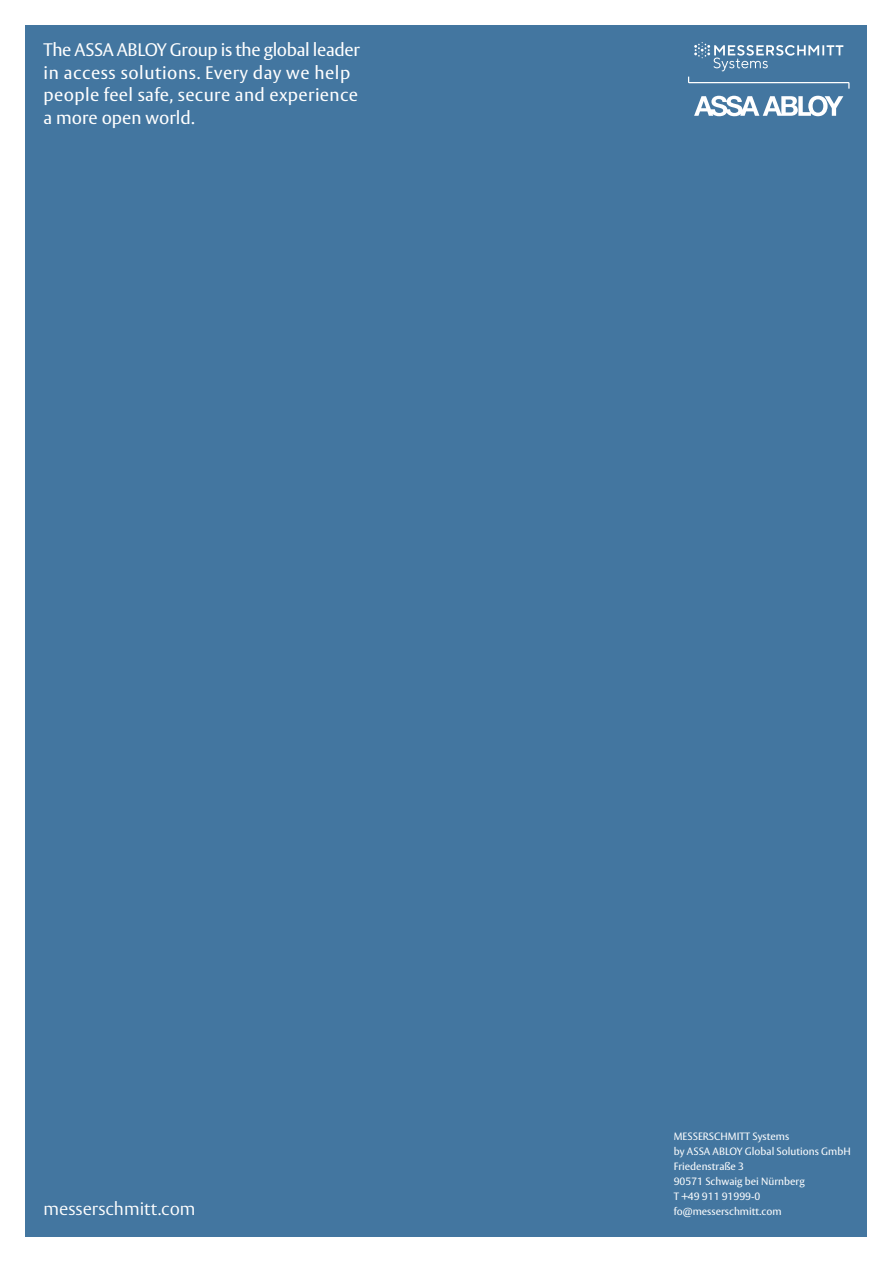
<style>
.page{position:relative;width:893px;height:1263px;background:#fff}
.page>*{position:absolute;margin:0;border:0;box-sizing:border-box;transform-origin:0 0}
.t1{font:18px/22.5px "ASSA Vesta";letter-spacing:.02em;color:#fff}
.t2{font:300 18px "ASSA Vesta";color:#fff}
.t3{font:10.5px/15px "ASSA Vesta";color:#fff}
</style>
<div class="page">
<div style="left:26px;top:26px;width:841px;height:1211px;background:#4376a0"></div>
<svg style="left:694px;top:96px;width:149px;height:20px"></svg>
<svg style="left:688px;top:77px;width:161px;height:12px"></svg>
<svg style="left:694px;top:42px;width:149px;height:29px"></svg>
<h1 class="t1" style="left:44px;top:40px;width:318px">The ASSA ABLOY Group is the global leader in access solutions. Every day we help people feel safe, secure and experience a more open world.</h1>
<h1 class="t2" style="left:44px;top:1198px;width:153px">messerschmitt.com</h1>
<p class="t3" style="left:674px;top:1129px;width:179px">MESSERSCHMITT Systems<br>by ASSA ABLOY Global Solutions GmbH<br>Friedenstraße 3<br>90571 Schwaig bei Nürnberg<br>T +49 911 91999-0 fo@messerschmitt.com</p>
</div>
